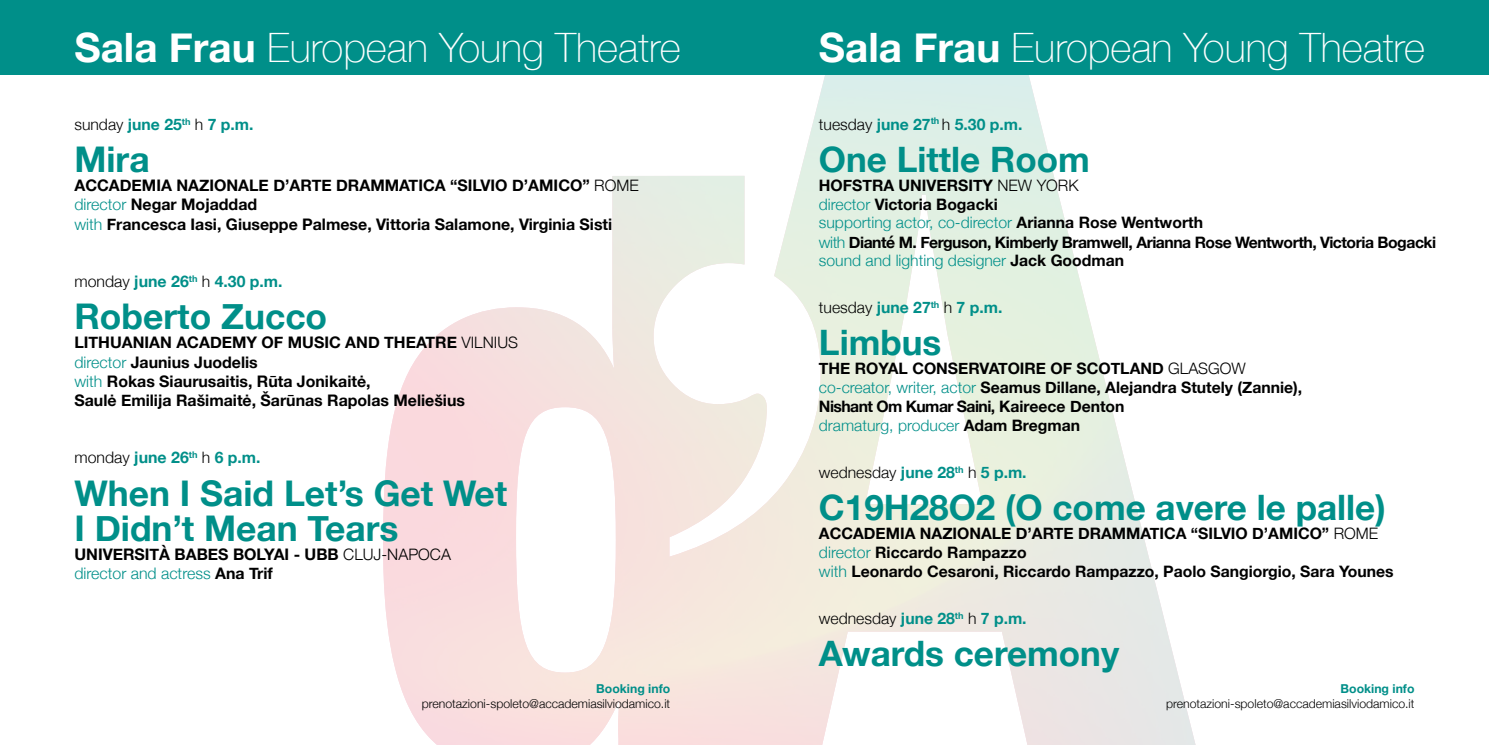
<style>
.page{position:relative;width:1489px;height:745px;background:#fff}
.page>*{position:absolute;margin:0;border:0;box-sizing:border-box;transform-origin:0 0}
.t1{font:100 40.43px "Helvetica Neue";color:#fff}
.t2{font:700 35.35px/35.4px "Helvetica Neue";color:#008f89}
.t3{font:700 35px "Helvetica Neue";color:#008f89}
.t4{font:700 15.92px/19.1px "Helvetica Neue";color:#000}
.t5{font:300 15.92px "Helvetica Neue";color:#000}
.t6{font:700 15.75px/18.9px "Helvetica Neue";color:#000}
.t7{font:700 15.75px/18.9px "Helvetica Neue";letter-spacing:-.03em;color:#000}
.t8{font:700 15.75px "Helvetica Neue";color:#008f89}
.t9{font:300 12.25px "Helvetica Neue";color:#000}
.t10{font:700 12.25px "Helvetica Neue";color:#008f89}
.s1{font-weight:700}
.s2{font-weight:300;color:#000}
.s3{font-weight:300;font-size:15.75px}
.s4{font-weight:300;color:#008f89}
.s5{font-weight:300;font-size:15.92px;color:#000}
.s6{font-size:15.92px}
.s7{font-weight:700;color:#008f89}
.s8{font-size:15.75px}
.s9{font-weight:700;font-size:15.75px;color:#008f89}
.s10{font-weight:300}
.s11{font-weight:300;font-size:15.92px;color:#008f89}
</style>
<div class="page">
<img style="left:383px;top:74px;width:813px;height:670px">
<div style="left:0;top:0;width:744px;height:74px;background:#008f89"></div>
<div style="left:744px;top:0;width:744px;height:74px;background:#008f89"></div>
<h1 class="t1" style="left:74px;top:17px;width:608px"><span class="s1">Sala Frau</span> European Young Theatre</h1>
<p class="t8" style="left:74px;top:112px;width:181px"><span class="s2">sunday</span> june 25<sup>th</sup> <span class="s2">h</span> 7 p.m.</p>
<h2 class="t2" style="left:74px;top:143px;width:77px">Mira</h2>
<p class="t4" style="left:74px;top:176px;width:566px">ACCADEMIA NAZIONALE D’ARTE DRAMMATICA “SILVIO D’AMICO” <span class="s3">ROME </span><span class="s4">director</span> Negar Mojaddad<br><span class="s4">with</span> Francesca Iasi, Giuseppe Palmese, Vittoria Salamone, Virginia Sisti</p>
<p class="t8" style="left:74px;top:269px;width:209px"><span class="s5">monday</span> <span class="s6">june 26</span><sup>th</sup> <span class="s2">h</span> 4.30 p.m.</p>
<h2 class="t2" style="left:74px;top:300px;width:254px">Roberto Zucco</h2>
<p class="t4" style="left:74px;top:333px;width:445px">LITHUANIAN ACADEMY OF MUSIC AND THEATRE <span class="s3">VILNIUS </span><span class="s4">director</span> Jaunius Juodelis<br><span class="s4">with</span> Rokas Siaurusaitis, Rūta Jonikaitė,<br>Saulė Emilija Rašimaitė, Šarūnas Rapolas Meliešius</p>
<p class="t5" style="left:74px;top:444px;width:188px">monday <span class="s7">june 26</span><sup>th</sup> <span class="s8">h</span> <span class="s9">6 p.m.</span></p>
<h2 class="t2" style="left:74px;top:476px;width:434px">When I Said Let’s Get Wet<br>I Didn’t Mean Tears</h2>
<p class="t4" style="left:74px;top:545px;width:378px">UNIVERSITÀ BABES BOLYAI - UBB <span class="s3">CLUJ-NAPOCA </span><span class="s4">director and actress</span> Ana Trif</p>
<p class="t10" style="left:596px;top:678px;width:75px">Booking info</p>
<p class="t9" style="left:422px;top:693px;width:250px">prenotazioni-spoleto@accademiasilviodamico.it</p>
<h1 class="t1" style="left:819px;top:17px;width:608px"><span class="s1">Sala Frau</span> European Young Theatre</h1>
<p class="t8" style="left:819px;top:111px;width:205px"><span class="s2">tuesday</span> june 27<sup>th</sup> <span class="s2">h</span> 5.30 p.m.</p>
<h3 class="t3" style="left:819px;top:132px;width:272px">One Little Room</h3>
<p class="t7" style="left:819px;top:176px;width:618px">HOFSTRA UNIVERSITY <span class="s10">NEW YORK<br></span><span class="s4">director</span> Victoria Bogacki<br><span class="s4">supporting actor, co-director</span> Arianna Rose Wentworth<br><span class="s11">with</span> Dianté M. Ferguson, Kimberly Bramwell, Arianna Rose Wentworth, Victoria Bogacki <span class="s4">sound and lighting designer</span> Jack Goodman</p>
<p class="t8" style="left:819px;top:295px;width:185px"><span class="s2">tuesday</span> june 27<sup>th</sup> <span class="s2">h</span> 7 p.m.</p>
<h3 class="t3" style="left:819px;top:315px;width:124px">Limbus</h3>
<p class="t6" style="left:819px;top:359px;width:485px">THE ROYAL CONSERVATOIRE OF SCOTLAND <span class="s10">GLASGOW </span><span class="s4">co-creator, writer, actor</span> Seamus Dillane, Alejandra Stutely (Zannie), Nishant Om Kumar Saini, Kaireece Denton<br><span class="s4">dramaturg, producer</span> Adam Bregman</p>
<p class="t8" style="left:819px;top:460px;width:209px"><span class="s2">wednesday</span> june 28<sup>th</sup> <span class="s2">h</span> 5 p.m.</p>
<h3 class="t3" style="left:819px;top:480px;width:568px">C19H28O2 (O come avere le palle)</h3>
<p class="t6" style="left:819px;top:524px;width:576px">ACCADEMIA NAZIONALE D’ARTE DRAMMATICA “SILVIO D’AMICO” <span class="s10">ROME </span><span class="s11">director</span> Riccardo Rampazzo<br><span class="s11">with</span> Leonardo Cesaroni, Riccardo Rampazzo, Paolo Sangiorgio, Sara Younes</p>
<p class="t8" style="left:819px;top:606px;width:209px"><span class="s2">wednesday</span> june 28<sup>th</sup> <span class="s2">h</span> 7 p.m.</p>
<h3 class="t3" style="left:819px;top:626px;width:302px">Awards ceremony</h3>
<p class="t10" style="left:1340px;top:678px;width:75px">Booking info</p>
<p class="t9" style="left:1166px;top:693px;width:250px">prenotazioni-spoleto@accademiasilviodamico.it</p>
</div>
